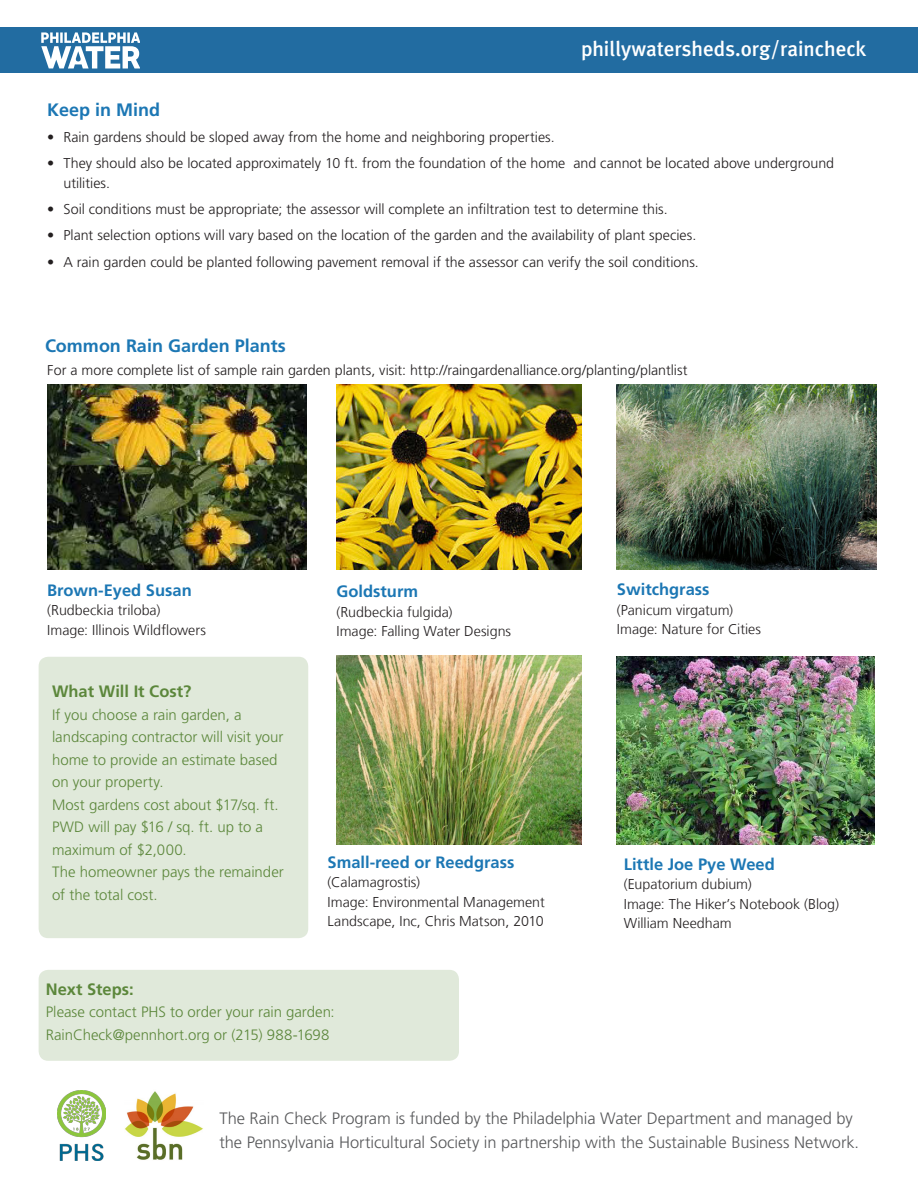
<style>
.page{position:relative;width:918px;height:1188px;background:#fff}
.page>*{position:absolute;margin:0;border:0;box-sizing:border-box;transform-origin:0 0}
.t1{font:500 21px "Meta Plus";color:#fff}
.t2{font:700 18px "Frutiger LT Std";color:#1c77b4}
.t3{font:300 16.5px/24px "Frutiger LT Std";letter-spacing:-.005em;color:#57585a}
.t4{font:700 16.5px "Frutiger LT Std";color:#1c77b4}
.t5{font:700 16.5px "Frutiger LT Std";color:#5c873b}
.t6{font:300 15px/22.5px "Frutiger LT Std";color:#5c873b}
.t7{font:300 14.25px/19.5px "Frutiger LT Std";color:#231f20}
.t8{font:300 14.25px/19.5px "Frutiger LT";color:#231f20}
</style>
<div class="page">
<div style="left:1px;top:27px;width:917px;height:45px;background:#226ca1"></div>
<img style="left:337px;top:656px;width:244px;height:189px">
<img style="left:616px;top:657px;width:258px;height:188px">
<img style="left:47px;top:385px;width:259px;height:184px">
<img style="left:337px;top:385px;width:244px;height:184px">
<img style="left:616px;top:385px;width:260px;height:185px">
<img style="left:57px;top:1091px;width:48px;height:70px">
<img style="left:125px;top:1091px;width:78px;height:69px">
<div style="left:39px;top:970px;width:420px;height:91px;background:#e0e9da;border-radius:10px"></div>
<div style="left:39px;top:657px;width:269px;height:281px;background:#e0e9da;border-radius:10px"></div>
<svg style="left:41px;top:32px;width:99px;height:37px"></svg>
<h1 class="t1" style="left:581px;top:37px;width:287px">phillywatersheds.org/raincheck</h1>
<p class="t2" style="left:47px;top:99px;width:115px">Keep in Mind</p>
<p class="t7" style="left:47px;top:128px;width:509px">• Rain gardens should be sloped away from the home and neighboring properties.</p>
<p class="t7" style="left:63px;top:154px;width:772px;text-indent:-16px">• They should also be located approximately 10 ft. from the foundation of the home and cannot be located above underground utilities.</p>
<p class="t7" style="left:47px;top:200px;width:622px">• Soil conditions must be appropriate; the assessor will complete an infiltration test to determine this.</p>
<p class="t7" style="left:47px;top:226px;width:651px">• Plant selection options will vary based on the location of the garden and the availability of plant species.</p>
<p class="t7" style="left:47px;top:252px;width:653px">• A rain garden could be planted following pavement removal if the assessor can verify the soil conditions.</p>
<p class="t2" style="left:45px;top:335px;width:242px">Common Rain Garden Plants</p>
<p class="t7" style="left:47px;top:361px;width:642px">For a more complete list of sample rain garden plants, visit: http://raingardenalliance.org/planting/plantlist</p>
<p class="t4" style="left:47px;top:580px;width:146px">Brown-Eyed Susan</p>
<p class="t8" style="left:47px;top:601px;width:160px">(Rudbeckia triloba)<br>Image: Illinois Wildflowers</p>
<p class="t5" style="left:52px;top:682px;width:141px">What Will It Cost?</p>
<p class="t6" style="left:52px;top:704px;width:233px">If you choose a rain garden, a landscaping contractor will visit your home to provide an estimate based on your property.<br>Most gardens cost about $17/sq. ft.<br>PWD will pay $16 / sq. ft. up to a maximum of $2,000.<br>The homeowner pays the remainder of the total cost.</p>
<p class="t4" style="left:337px;top:582px;width:83px">Goldsturm</p>
<p class="t8" style="left:337px;top:602px;width:176px">(Rudbeckia fulgida)<br>Image: Falling Water Designs</p>
<p class="t4" style="left:328px;top:852px;width:188px">Small-reed or Reedgrass</p>
<p class="t8" style="left:328px;top:873px;width:219px">(Calamagrostis)<br>Image: Environmental Management<br>Landscape, Inc, Chris Matson, 2010</p>
<p class="t5" style="left:46px;top:979px;width:90px">Next Steps:</p>
<p class="t6" style="left:46px;top:1001px;width:291px">Please contact PHS to order your rain garden:<br>RainCheck@pennhort.org or (215) 988-1698</p>
<p class="t4" style="left:617px;top:580px;width:94px">Switchgrass</p>
<p class="t8" style="left:617px;top:600px;width:146px">(Panicum virgatum)<br>Image: Nature for Cities</p>
<p class="t4" style="left:624px;top:854px;width:153px">Little Joe Pye Weed</p>
<p class="t8" style="left:624px;top:875px;width:217px">(Eupatorium dubium)<br>Image: The Hiker’s Notebook (Blog)<br>William Needham</p>
<p class="t3" style="left:219px;top:1107px;width:641px">The Rain Check Program is funded by the Philadelphia Water Department and managed by the Pennsylvania Horticultural Society in partnership with the Sustainable Business Network.</p>
</div>
